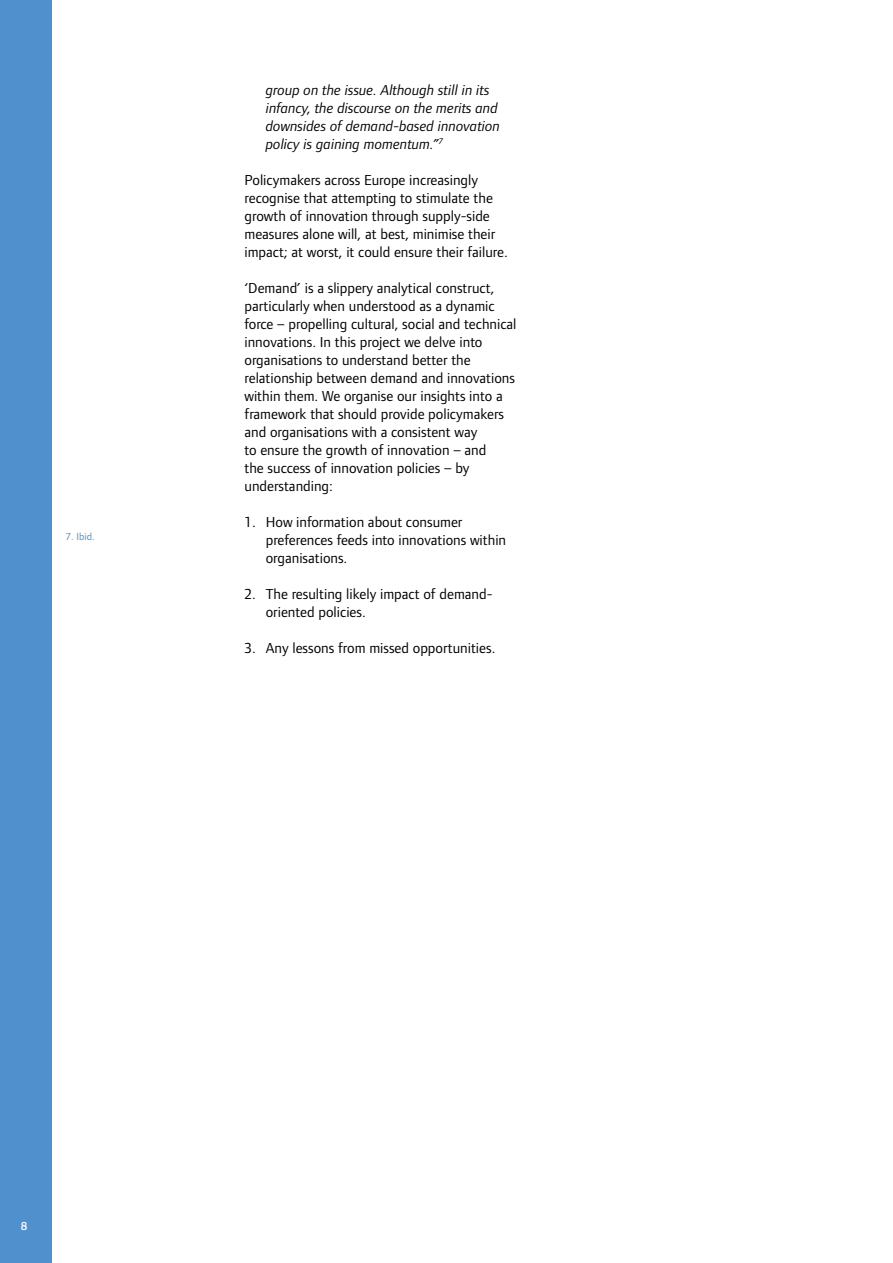
<style>
.page{position:relative;width:893px;height:1263px;background:#fff}
.page>*{position:absolute;margin:0;border:0;box-sizing:border-box;transform-origin:0 0}
.t1{font:15px/18px "Foundry Form Sans";color:#000}
.t2{font:italic 15px/18px "Foundry Form Sans";color:#000}
.t3{font:600 12px "Foundry Form Sans";color:#fff}
.t4{font:10.5px "Foundry Form Sans";color:#5091cd}
</style>
<div class="page">
<div style="left:0;top:0;width:51px;height:1263px;background:#5091cd"></div>
<p class="t4" style="left:66px;top:530px;width:30px">7. Ibid.</p>
<p class="t2" style="left:266px;top:80px;width:236px">group on the issue. Although still in its infancy, the discourse on the merits and downsides of demand-based innovation policy is gaining momentum.”<sup>7</sup></p>
<p class="t1" style="left:244px;top:170px;width:265px">Policymakers across Europe increasingly recognise that attempting to stimulate the growth of innovation through supply-side measures alone will, at best, minimise their impact; at worst, it could ensure their failure.</p>
<p class="t1" style="left:244px;top:278px;width:274px">‘Demand’ is a slippery analytical construct, particularly when understood as a dynamic force – propelling cultural, social and technical innovations. In this project we delve into organisations to understand better the relationship between demand and innovations within them. We organise our insights into a framework that should provide policymakers and organisations with a consistent way<br>to ensure the growth of innovation – and<br>the success of innovation policies – by understanding:</p>
<p class="t1" style="left:266px;top:512px;width:242px;text-indent:-21px">1. How information about consumer preferences feeds into innovations within organisations.</p>
<p class="t1" style="left:266px;top:584px;width:228px;text-indent:-21px">2. The resulting likely impact of demand&shy;oriented policies.</p>
<p class="t1" style="left:244px;top:638px;width:252px">3. Any lessons from missed opportunities.</p>
<p class="t3" style="left:21px;top:1219px;width:7px">8</p>
</div>
